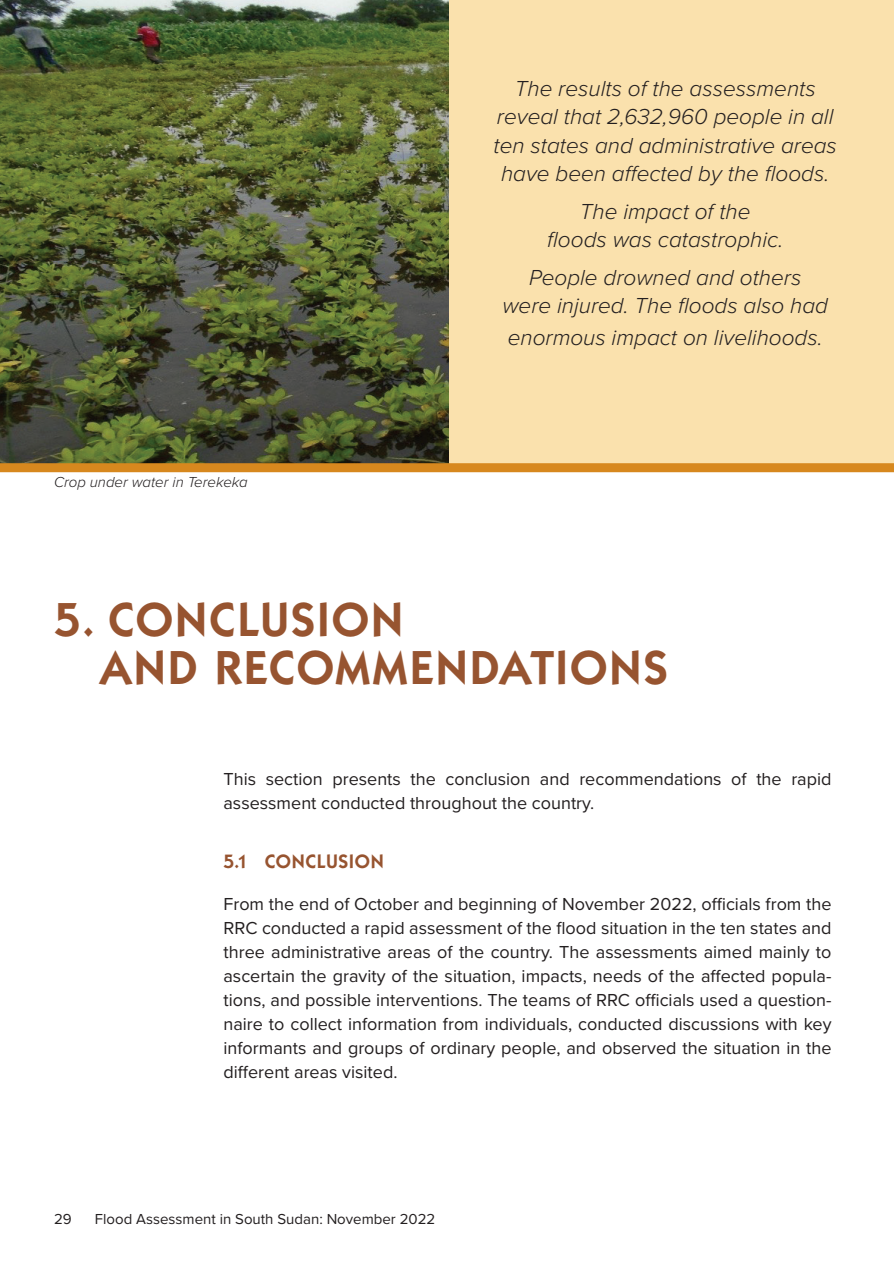
<style>
.page{position:relative;width:894px;height:1263px;background:#fff}
.page>*{position:absolute;margin:0;border:0;box-sizing:border-box;transform-origin:0 0}
.t1{font:600 48px/48px "ITC Kabel Std";letter-spacing:.035em;color:#975430}
.t2{font:italic 300 22.5px/28.5px "Proxima Nova";color:#231f20;text-align:center}
.t3{font:600 19.5px "ITC Kabel Std";letter-spacing:.03em;color:#975430}
.t4{font:18px/24px "Proxima Nova";color:#231f20}
.t5{font:15px "Proxima Nova";color:#231f20}
.t6{font:italic 300 15px "Proxima Nova";color:#231f20}
</style>
<div class="page">
<img style="left:0;top:0;width:449px;height:463px">
<div style="left:449px;top:0;width:444px;height:465px;background:#fae1ad"></div>
<div style="left:0;top:463px;width:893px;height:9px;background:#d7881e"></div>
<p class="t6" style="left:54px;top:471px;width:195px">Crop under water in Terekeka</p>
<p class="t2" style="left:493px;top:73px;width:345px">The results of the assessments reveal that 2,632,960 people in all ten states and administrative areas have been affected by the floods.</p>
<p class="t2" style="left:547px;top:196px;width:237px">The impact of the<br>floods was catastrophic.</p>
<p class="t2" style="left:502px;top:262px;width:327px">People drowned and others were injured. The floods also had</p>
<p class="t2" style="left:507px;top:322px;width:316px">enormous impact on livelihoods.</p>
<h1 class="t1" style="left:100px;top:596px;width:569px;text-indent:-46px">5. CONCLUSION<br>AND RECOMMENDATIONS</h1>
<p class="t4" style="left:223px;top:766px;width:609px">This section presents the conclusion and recommendations of the rapid assessment conducted throughout the country.</p>
<p class="t3" style="left:223px;top:849px;width:162px">5.1 CONCLUSION</p>
<p class="t4" style="left:223px;top:890px;width:609px;text-align:justify">From the end of October and beginning of November 2022, officials from the RRC conducted a rapid assessment of the flood situation in the ten states and three administrative areas of the country. The assessments aimed mainly to ascertain the gravity of the situation, impacts, needs of the affected popula&shy;tions, and possible interventions. The teams of RRC officials used a question&shy;naire to collect information from individuals, conducted discussions with key informants and groups of ordinary people, and observed the situation in the different areas visited.</p>
<p class="t5" style="left:54px;top:1207px;width:19px">29</p>
<p class="t5" style="left:95px;top:1207px;width:342px">Flood Assessment in South Sudan: November 2022</p>
</div>
